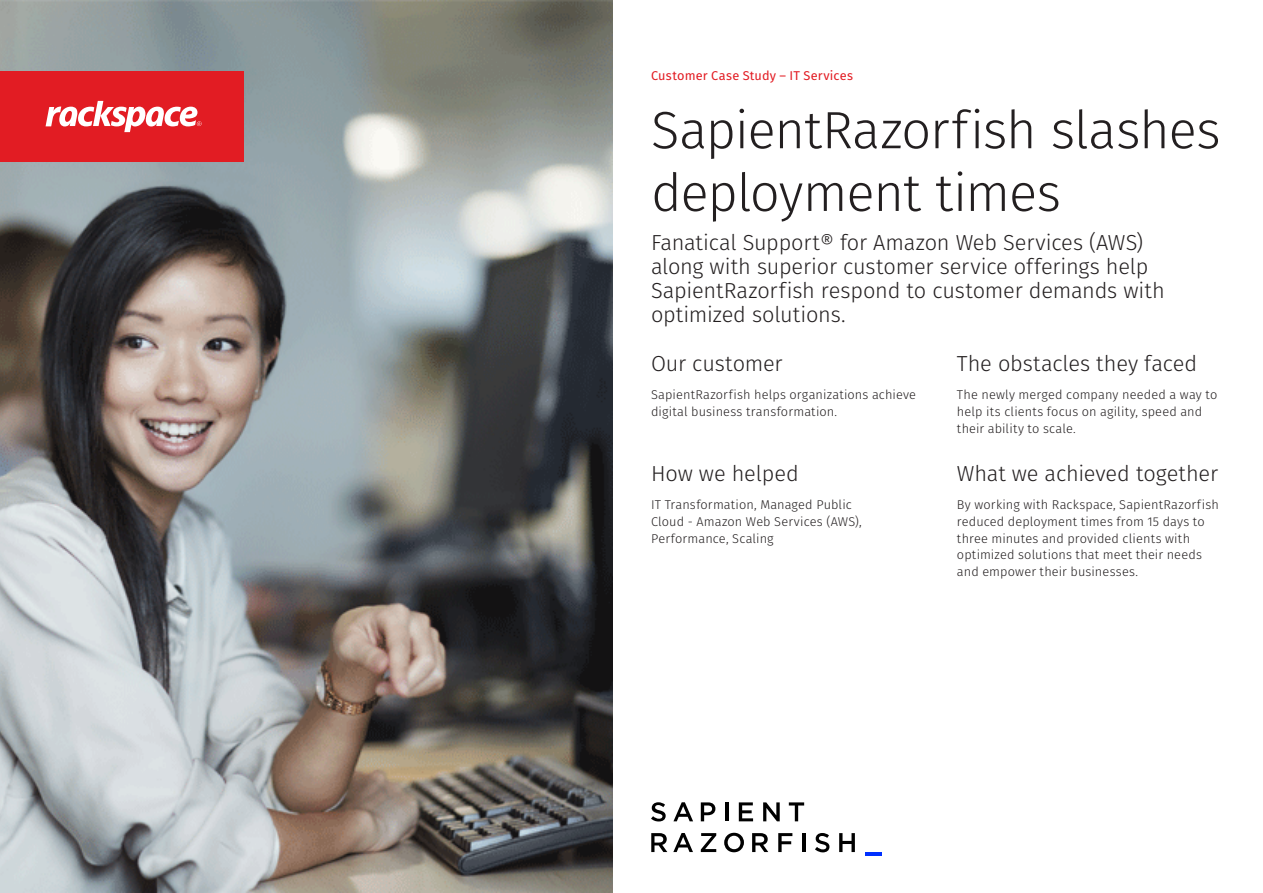
<style>
.page{position:relative;width:1263px;height:893px;background:#fff}
.page>*{position:absolute;margin:0;border:0;box-sizing:border-box;transform-origin:0 0}
.t1{font:300 52.5px/62.7px "Fira Sans";letter-spacing:-.025em;color:#231f20}
.t2{font:300 21.75px/24px "Fira Sans";letter-spacing:-.01em;color:#231f20}
.t3{font:300 12.75px/16.5px "Fira Sans";letter-spacing:.01em;color:#231f20}
.t4{font:12.75px "Fira Sans";letter-spacing:.015em;color:#e21c23}
</style>
<div class="page">
<img style="left:0;top:0;width:612px;height:893px">
<div style="left:0;top:71px;width:243px;height:91px;background:#e21c23"></div>
<svg style="left:46px;top:101px;width:156px;height:31px"></svg>
<svg style="left:651px;top:802px;width:15px;height:20px"></svg>
<svg style="left:673px;top:802px;width:20px;height:19px"></svg>
<svg style="left:701px;top:802px;width:14px;height:19px"></svg>
<hr style="left:725px;top:802px;width:3px;height:19px;background:#000">
<svg style="left:739px;top:802px;width:14px;height:19px"></svg>
<svg style="left:763px;top:802px;width:17px;height:19px"></svg>
<svg style="left:789px;top:802px;width:15px;height:19px"></svg>
<svg style="left:651px;top:833px;width:16px;height:19px"></svg>
<svg style="left:673px;top:833px;width:20px;height:19px"></svg>
<svg style="left:701px;top:833px;width:15px;height:19px"></svg>
<svg style="left:724px;top:833px;width:20px;height:19px"></svg>
<svg style="left:752px;top:833px;width:16px;height:19px"></svg>
<svg style="left:778px;top:833px;width:14px;height:19px"></svg>
<hr style="left:802px;top:833px;width:4px;height:19px;background:#000">
<svg style="left:815px;top:833px;width:14px;height:19px"></svg>
<svg style="left:839px;top:833px;width:16px;height:19px"></svg>
<hr style="left:865px;top:852px;width:16px;height:3px;background:#0030ff">
<p class="t4" style="left:651px;top:66px;width:203px">Customer Case Study – IT Services</p>
<h1 class="t1" style="left:651px;top:98px;width:571px">SapientRazorfish slashes deployment times</h1>
<h2 class="t2" style="left:651px;top:230px;width:515px">Fanatical Support® for Amazon Web Services (AWS) along with superior customer service offerings help SapientRazorfish respond to customer demands with optimized solutions.</h2>
<h2 class="t2" style="left:651px;top:351px;width:133px">Our customer</h2>
<p class="t3" style="left:651px;top:387px;width:266px">SapientRazorfish helps organizations achieve digital business transformation.</p>
<h2 class="t2" style="left:651px;top:461px;width:149px">How we helped</h2>
<p class="t3" style="left:651px;top:497px;width:212px">IT Transformation, Managed Public<br>Cloud - Amazon Web Services (AWS),<br>Performance, Scaling</p>
<h2 class="t2" style="left:957px;top:351px;width:242px">The obstacles they faced</h2>
<p class="t3" style="left:957px;top:386px;width:262px">The newly merged company needed a way to help its clients focus on agility, speed and their ability to scale.</p>
<h2 class="t2" style="left:957px;top:461px;width:263px">What we achieved together</h2>
<p class="t3" style="left:957px;top:497px;width:263px">By working with Rackspace, SapientRazorfish reduced deployment times from 15 days to three minutes and provided clients with optimized solutions that meet their needs and empower their businesses.</p>
</div>
